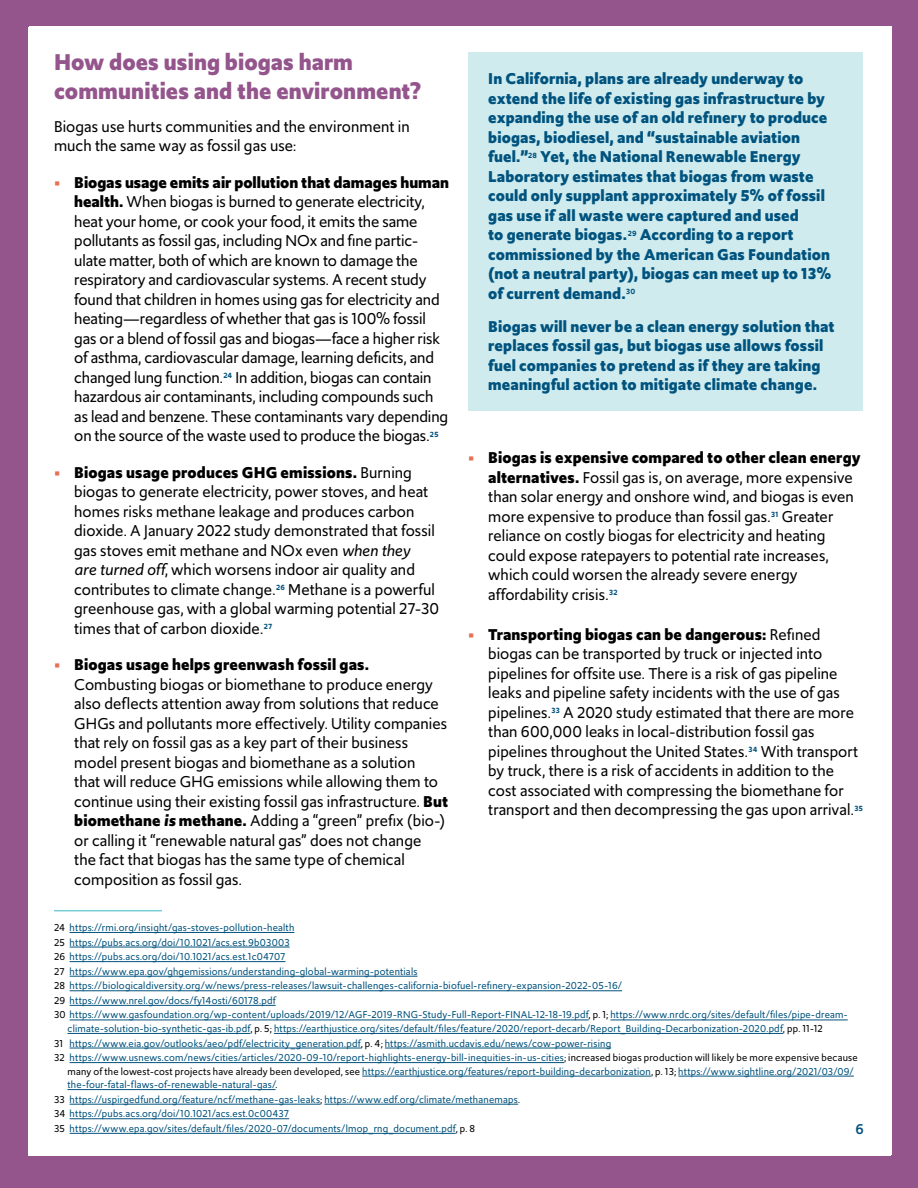
<style>
.page{position:relative;width:918px;height:1188px;background:#94558c}
.page>*{position:absolute;margin:0;border:0;box-sizing:border-box;transform-origin:0 0}
.t1{font:700 24px/28.8px "Upgrade";letter-spacing:.005em;color:#94558c}
.t2{font:16.5px/19.5px "Upgrade";letter-spacing:.005em;color:#000}
.t3{font:700 16.5px/19.5px "Upgrade";letter-spacing:.01em;color:#00537e}
.t4{font:500 15px "Upgrade";color:#00527d}
.t5{font:10.5px/14.5px "Upgrade";letter-spacing:.025em;color:#00527d}
.s1{font-weight:700;font-size:18px;color:#e76f54}
.s2{font-weight:700}
.s3{font-style:italic}
.s4{font-weight:700;font-style:italic}
.s5{color:#000}
</style>
<div class="page">
<div style="left:29px;top:27px;width:863px;height:1128px;background:#fff"></div>
<hr style="left:54px;top:910px;width:108px;height:1px;background:#77ced7">
<hr style="left:70px;top:932px;width:224px;height:1px;background:#00527d">
<hr style="left:70px;top:947px;width:220px;height:1px;background:#00527d">
<hr style="left:70px;top:961px;width:216px;height:1px;background:#00527d">
<hr style="left:70px;top:976px;width:348px;height:1px;background:#00527d">
<hr style="left:70px;top:990px;width:552px;height:1px;background:#00527d">
<hr style="left:70px;top:1005px;width:206px;height:1px;background:#00527d">
<hr style="left:70px;top:1020px;width:519px;height:1px;background:#00527d">
<hr style="left:610px;top:1020px;width:238px;height:1px;background:#00527d">
<hr style="left:68px;top:1033px;width:182px;height:1px;background:#00527d">
<hr style="left:274px;top:1033px;width:509px;height:1px;background:#00527d">
<hr style="left:70px;top:1048px;width:291px;height:1px;background:#00527d">
<hr style="left:385px;top:1048px;width:226px;height:1px;background:#00527d">
<hr style="left:70px;top:1062px;width:494px;height:1px;background:#00527d">
<hr style="left:362px;top:1076px;width:289px;height:1px;background:#00527d">
<hr style="left:678px;top:1076px;width:176px;height:1px;background:#00527d">
<hr style="left:68px;top:1089px;width:208px;height:1px;background:#00527d">
<hr style="left:70px;top:1104px;width:250px;height:1px;background:#00527d">
<hr style="left:324px;top:1104px;width:194px;height:1px;background:#00527d">
<hr style="left:70px;top:1118px;width:219px;height:1px;background:#00527d">
<hr style="left:70px;top:1133px;width:386px;height:1px;background:#00527d">
<div style="left:468px;top:52px;width:394px;height:359px;background:#cfebee"></div>
<h1 class="t1" style="left:54px;top:48px;width:369px">How does using biogas harm communities and the environment?</h1>
<p class="t2" style="left:54px;top:116px;width:357px">Biogas use hurts communities and the environment in much the same way as fossil gas use:</p>
<p class="t2" style="left:74px;top:172px;width:376px;text-indent:-20px"><span class="s1">•</span> <span class="s2">Biogas usage emits air pollution that damages human health.</span> When biogas is burned to generate electricity, heat your home, or cook your food, it emits the same pollutants as fossil gas, including NOx and fine partic&shy;ulate matter, both of which are known to damage the respiratory and cardiovascular systems. A recent study found that children in homes using gas for electricity and heating—regardless of whether that gas is 100% fossil gas or a blend of fossil gas and biogas—face a higher risk of asthma, cardiovascular damage, learning deficits, and changed lung function.<sup>24</sup> In addition, biogas can contain hazardous air contaminants, including compounds such as lead and benzene. These contaminants vary depending on the source of the waste used to produce the biogas.<sup>25</sup></p>
<p class="t2" style="left:74px;top:463px;width:366px;text-indent:-20px"><span class="s1">•</span> <span class="s2">Biogas usage produces GHG emissions.</span> Burning biogas to generate electricity, power stoves, and heat homes risks methane leakage and produces carbon dioxide. A January 2022 study demonstrated that fossil gas stoves emit methane and NOx even <span class="s3">when they<br>are turned off</span>, which worsens indoor air quality and contributes to climate change.<sup>26</sup> Methane is a powerful greenhouse gas, with a global warming potential 27-30 times that of carbon dioxide.<sup>27</sup></p>
<p class="t2" style="left:74px;top:655px;width:376px;text-indent:-20px"><span class="s1">•</span> <span class="s2">Biogas usage helps greenwash fossil gas.<br></span>Combusting biogas or biomethane to produce energy also deflects attention away from solutions that reduce GHGs and pollutants more effectively. Utility companies that rely on fossil gas as a key part of their business model present biogas and biomethane as a solution<br>that will reduce GHG emissions while allowing them to continue using their existing fossil gas infrastructure. <span class="s2">But biomethane</span> <span class="s4">is</span> <span class="s2">methane.</span> Adding a “green” prefix (bio-) or calling it “renewable natural gas” does not change<br>the fact that biogas has the same type of chemical composition as fossil gas.</p>
<p class="t5" style="left:54px;top:920px;width:795px"><span class="s5">24</span> https://rmi.org/insight/gas-stoves-pollution-health<br><span class="s5">25</span> https://pubs.acs.org/doi/10.1021/acs.est.9b03003<br><span class="s5">26</span> https://pubs.acs.org/doi/10.1021/acs.est.1c04707<br><span class="s5">27</span> https://www.epa.gov/ghgemissions/understanding-global-warming-potentials<br><span class="s5">28</span> https://biologicaldiversity.org/w/news/press-releases/lawsuit-challenges-california-biofuel-refinery-expansion-2022-05-16/<br><span class="s5">29</span> https://www.nrel.gov/docs/fy14osti/60178.pdf<br><span class="s5">30</span> https://www.gasfoundation.org/wp-content/uploads/2019/12/AGF-2019-RNG-Study-Full-Report-FINAL-12-18-19.pdf<span class="s5">, p. 1;</span> https://www.nrdc.org/sites/default/files/pipe-dream-</p>
<p class="t5" style="left:54px;top:1021px;width:805px;text-indent:14px">climate-solution-bio-synthetic-gas-ib.pdf<span class="s5">, p. 5;</span> https://earthjustice.org/sites/default/files/feature/2020/report-decarb/Report_Building-Decarbonization-2020.pdf<span class="s5">, pp. 11-12<br>31</span> https://www.eia.gov/outlooks/aeo/pdf/electricity_generation.pdf<span class="s5">, p. 4;</span> https://asmith.ucdavis.edu/news/cow-power-rising<br><span class="s5">32</span> https://www.usnews.com/news/cities/articles/2020-09-10/report-highlights-energy-bill-inequities-in-us-cities<span class="s5">; increased biogas production will likely be more expensive because</span></p>
<p class="t5" style="left:68px;top:1064px;width:788px;line-height:13.5px"><span class="s5">many of the lowest-cost projects have already been developed, see</span> https://earthjustice.org/features/report-building-decarbonization<span class="s5">, p. 13;</span> https://www.sightline.org/2021/03/09/ the-four-fatal-flaws-of-renewable-natural-gas/<span class="s5">.</span></p>
<p class="t5" style="left:54px;top:1092px;width:468px"><span class="s5">33</span> https://uspirgedfund.org/feature/ncf/methane-gas-leaks<span class="s5">;</span> https://www.edf.org/climate/methanemaps<span class="s5">.<br>34</span> https://pubs.acs.org/doi/10.1021/acs.est.0c00437<br><span class="s5">35</span> https://www.epa.gov/sites/default/files/2020-07/documents/lmop_rng_document.pdf<span class="s5">, p. 8</span></p>
<p class="t3" style="left:488px;top:69px;width:345px">In California, plans are already underway to extend the life of existing gas infrastructure by expanding the use of an old refinery to produce biogas, biodiesel, and “sustainable aviation fuel.”<sup>28</sup> Yet, the National Renewable Energy Laboratory estimates that biogas from waste could only supplant approximately 5% of fossil gas use if all waste were captured and used<br>to generate biogas.<sup>29</sup> According to a report commissioned by the American Gas Foundation (not a neutral party), biogas can meet up to 13% of current demand.<sup>30</sup></p>
<p class="t3" style="left:488px;top:317px;width:348px">Biogas will never be a clean energy solution that replaces fossil gas, but biogas use allows fossil fuel companies to pretend as if they are taking meaningful action to mitigate climate change.</p>
<p class="t2" style="left:488px;top:448px;width:374px;text-indent:-20px"><span class="s1">•</span> <span class="s2">Biogas is expensive compared to other clean energy alternatives.</span> Fossil gas is, on average, more expensive than solar energy and onshore wind, and biogas is even more expensive to produce than fossil gas.<sup>31</sup> Greater reliance on costly biogas for electricity and heating could expose ratepayers to potential rate increases, which could worsen the already severe energy affordability crisis.<sup>32</sup></p>
<p class="t2" style="left:488px;top:624px;width:376px;text-indent:-20px"><span class="s1">•</span> <span class="s2">Transporting biogas can be dangerous:</span> Refined biogas can be transported by truck or injected into pipelines for offsite use. There is a risk of gas pipeline leaks and pipeline safety incidents with the use of gas pipelines.<sup>33</sup> A 2020 study estimated that there are more than 600,000 leaks in local-distribution fossil gas pipelines throughout the United States.<sup>34</sup> With transport by truck, there is a risk of accidents in addition to the cost associated with compressing the biomethane for transport and then decompressing the gas upon arrival.<sup>35</sup></p>
<p class="t4" style="left:856px;top:1119px;width:10px">6</p>
</div>
